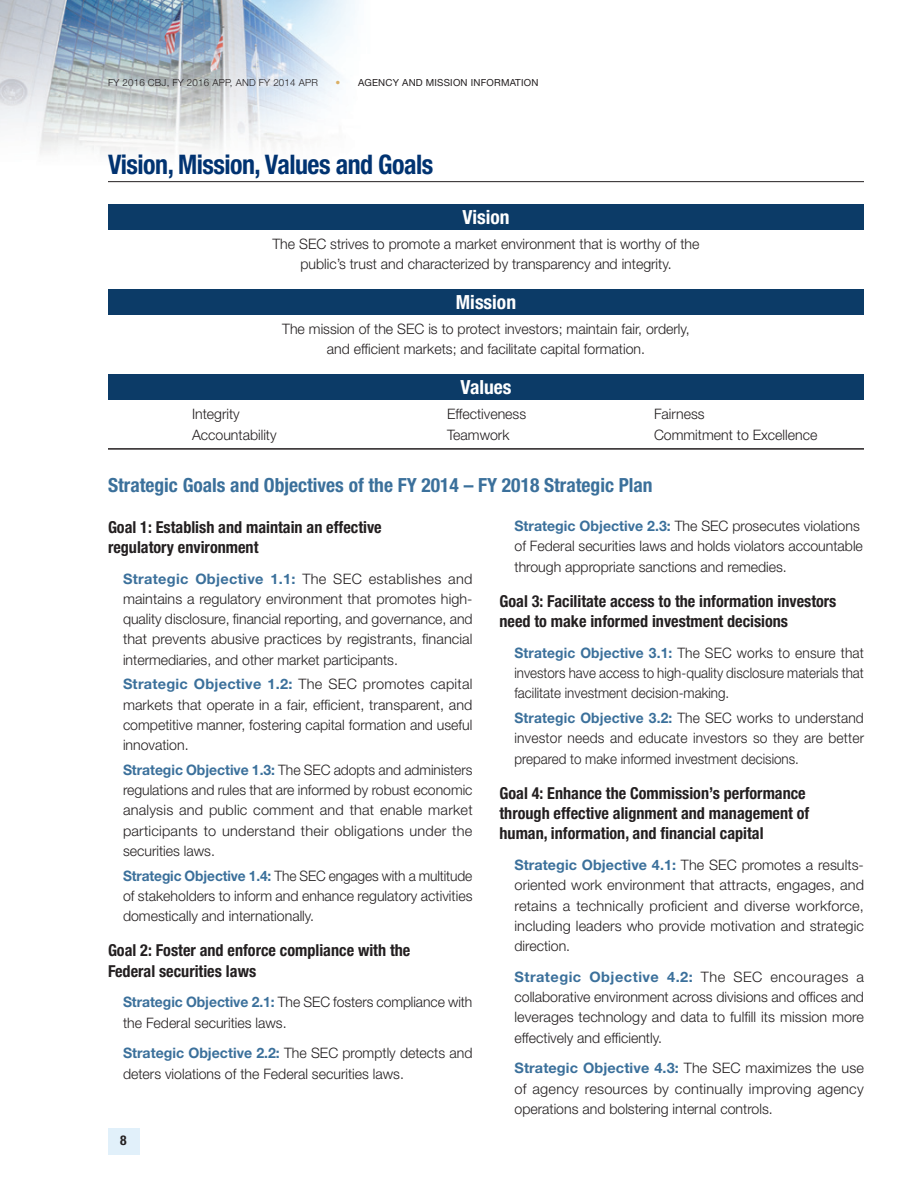
<style>
.page{position:relative;width:918px;height:1188px;background:#fff}
.page>*{position:absolute;margin:0;border:0;box-sizing:border-box;transform-origin:0 0}
.t1{font:700 condensed 27px "Helvetica Neue LT Std";letter-spacing:-.02em;color:#013371;scale:.96 1}
.t2{font:700 condensed 19.5px "Helvetica Neue LT Std";color:#3b709b}
.t3{font:700 condensed 19.5px "Helvetica Neue LT Std";color:#fff}
.t4{font:700 condensed 16.5px/20.2px "Helvetica Neue LT Std";color:#231f20}
.t5{font:300 14.4px/20.2px "Helvetica Neue LT Std";color:#231f20;text-align:justify}
.t6{font:300 14.4px/20.2px "Helvetica Neue LT Std";color:#231f20;text-align:justify;scale:.96 1}
.t7{font:300 14.4px/20.2px "Helvetica Neue LT Std";color:#231f20;text-align:justify;scale:.95 1}
.t8{font:700 condensed 13.5px "Helvetica Neue LT Std";color:#231f20}
.t9{font:300 9.75px "Helvetica Neue LT Std";letter-spacing:.02em;color:#231f20}
.t10{font:9.75px "Helvetica Neue LT Std";letter-spacing:.02em;color:#231f20}
.s1{font-weight:300;color:#daaf65}
.s2{font-weight:700;color:#3b709b}
</style>
<div class="page">
<img style="left:0;top:0;width:390px;height:183px">
<hr style="left:108px;top:181px;width:756px;height:1px;background:#231f20">
<div style="left:108px;top:204px;width:756px;height:26px;background:#0c3b67"></div>
<div style="left:108px;top:289px;width:756px;height:26px;background:#0c3b67"></div>
<div style="left:108px;top:374px;width:756px;height:26px;background:#0c3b67"></div>
<hr style="left:108px;top:448px;width:252px;height:2px;background:#231f20">
<hr style="left:360px;top:448px;width:252px;height:2px;background:#231f20">
<hr style="left:612px;top:448px;width:252px;height:2px;background:#231f20">
<div style="left:108px;top:1128px;width:31px;height:26px;background:#e1f0fa"></div>
<p class="t9" style="left:108px;top:76px;width:211px">FY 2016 CBJ, FY 2016 APP, AND FY 2014 APR</p>
<p class="t10" style="left:336px;top:76px;width:204px"><span class="s1">•</span> AGENCY AND MISSION INFORMATION</p>
<h1 class="t1" style="left:108px;top:148px;width:340px">Vision, Mission, Values and Goals</h1>
<h2 class="t3" style="left:462px;top:205px;width:49px">Vision</h2>
<p class="t5" style="left:272px;top:234px;width:429px;text-align:center">The SEC strives to promote a market environment that is worthy of the public’s trust and characterized by transparency and integrity.</p>
<h2 class="t3" style="left:456px;top:290px;width:62px">Mission</h2>
<p class="t5" style="left:282px;top:319px;width:409px;text-align:center">The mission of the SEC is to protect investors; maintain fair, orderly, and efficient markets; and facilitate capital formation.</p>
<h2 class="t3" style="left:460px;top:375px;width:53px">Values</h2>
<p class="t5" style="left:192px;top:404px;width:49px">Integrity</p>
<p class="t5" style="left:447px;top:404px;width:81px">Effectiveness</p>
<p class="t5" style="left:654px;top:404px;width:52px">Fairness</p>
<p class="t5" style="left:192px;top:424px;width:86px">Accountability</p>
<p class="t5" style="left:447px;top:424px;width:64px">Teamwork</p>
<p class="t5" style="left:654px;top:424px;width:165px">Commitment to Excellence</p>
<h2 class="t2" style="left:108px;top:474px;width:546px">Strategic Goals and Objectives of the FY 2014 – FY 2018 Strategic Plan</h2>
<h3 class="t4" style="left:108px;top:516px;width:275px">Goal 1: Establish and maintain an effective regulatory environment</h3>
<p class="t5" style="left:123px;top:568px;width:351px"><span class="s2">Strategic Objective 1.1:</span> The SEC establishes and maintains a regulatory environment that promotes high&shy;quality disclosure, financial reporting, and governance, and that prevents abusive practices by registrants, financial intermediaries, and other market participants.</p>
<p class="t5" style="left:123px;top:674px;width:351px"><span class="s2">Strategic Objective 1.2:</span> The SEC promotes capital markets that operate in a fair, efficient, transparent, and competitive manner, fostering capital formation and useful innovation.</p>
<p class="t5" style="left:123px;top:759px;width:351px"><span class="s2">Strategic Objective 1.3:</span> The SEC adopts and administers regulations and rules that are informed by robust economic analysis and public comment and that enable market participants to understand their obligations under the securities laws.</p>
<p class="t7" style="left:123px;top:865px;width:369px"><span class="s2">Strategic Objective 1.4:</span> The SEC engages with a multitude of stakeholders to inform and enhance regulatory activities domestically and internationally.</p>
<h3 class="t4" style="left:108px;top:940px;width:304px">Goal 2: Foster and enforce compliance with the<br>Federal securities laws</h3>
<p class="t5" style="left:123px;top:992px;width:351px"><span class="s2">Strategic Objective 2.1:</span> The SEC fosters compliance with the Federal securities laws.</p>
<p class="t5" style="left:123px;top:1043px;width:351px"><span class="s2">Strategic Objective 2.2:</span> The SEC promptly detects and deters violations of the Federal securities laws.</p>
<p class="t8" style="left:120px;top:1132px;width:8px">8</p>
<p class="t5" style="left:514px;top:516px;width:350px;text-align:left"><span class="s2">Strategic Objective 2.3:</span> The SEC prosecutes violations of Federal securities laws and holds violators accountable through appropriate sanctions and remedies.</p>
<h3 class="t4" style="left:500px;top:591px;width:338px">Goal 3: Facilitate access to the information investors need to make informed investment decisions</h3>
<p class="t6" style="left:514px;top:642px;width:366px"><span class="s2">Strategic Objective 3.1:</span> The SEC works to ensure that investors have access to high-quality disclosure materials that facilitate investment decision-making.</p>
<p class="t6" style="left:514px;top:708px;width:366px"><span class="s2">Strategic Objective 3.2:</span> The SEC works to understand investor needs and educate investors so they are better prepared to make informed investment decisions.</p>
<h3 class="t4" style="left:500px;top:783px;width:311px">Goal 4: Enhance the Commission’s performance through effective alignment and management of human, information, and financial capital</h3>
<p class="t5" style="left:514px;top:855px;width:351px"><span class="s2">Strategic Objective 4.1:</span> The SEC promotes a results&shy;oriented work environment that attracts, engages, and retains a technically proficient and diverse workforce, including leaders who provide motivation and strategic direction.</p>
<p class="t5" style="left:514px;top:966px;width:351px"><span class="s2">Strategic Objective 4.2:</span> The SEC encourages a collaborative environment across divisions and offices and leverages technology and data to fulfill its mission more effectively and efficiently.</p>
<p class="t5" style="left:514px;top:1058px;width:351px"><span class="s2">Strategic Objective 4.3:</span> The SEC maximizes the use of agency resources by continually improving agency operations and bolstering internal controls.</p>
</div>
